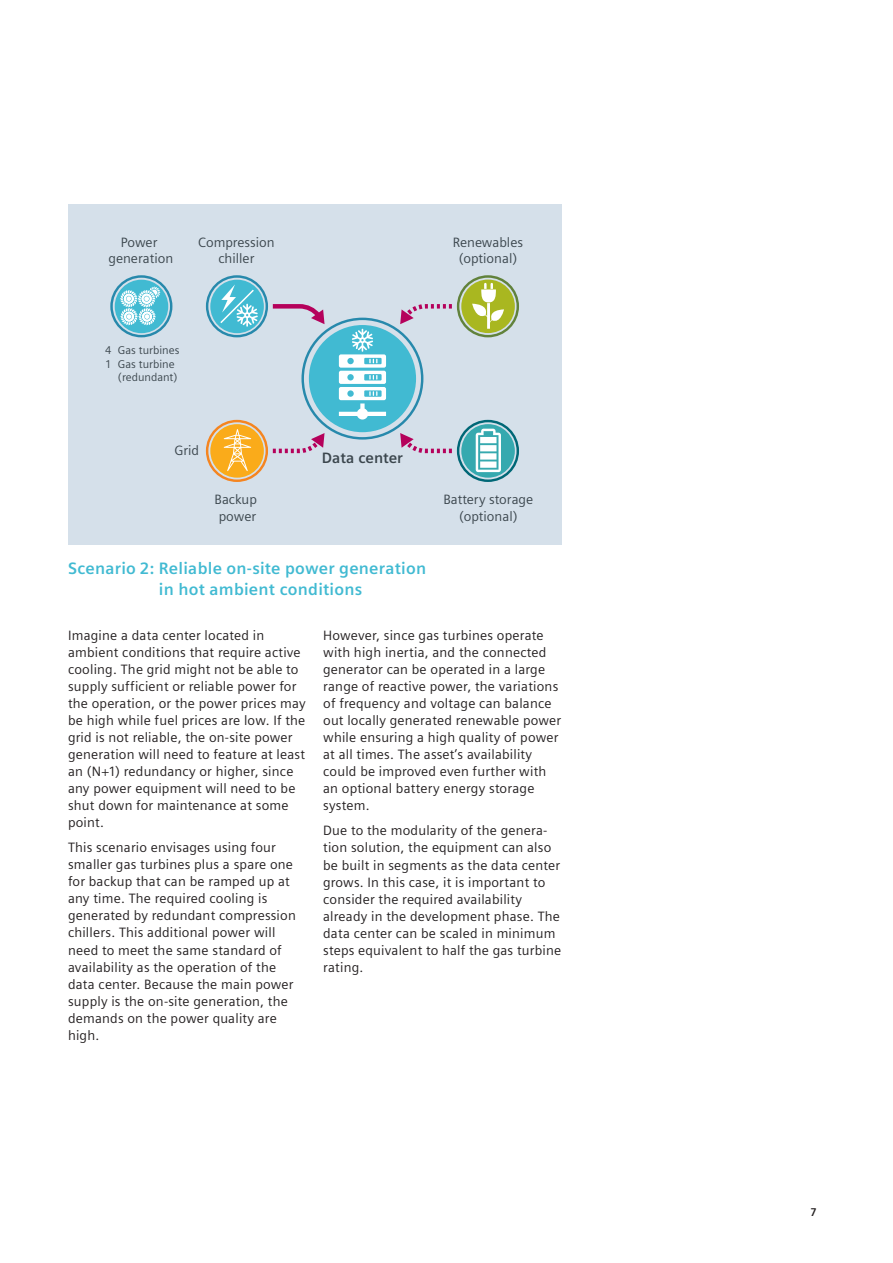
<style>
.page{position:relative;width:893px;height:1263px;background:#fff}
.page>*{position:absolute;margin:0;border:0;box-sizing:border-box;transform-origin:0 0}
.t1{font:700 16.5px/21.5px "Siemens Sans";letter-spacing:.015em;color:#41bad2}
.t2{font:700 15px "Siemens Sans";color:#3b464d}
.t3{font:13.5px/17px "Siemens Sans";letter-spacing:.015em;color:#231f20}
.t4{font:13.5px/16.2px "Siemens Sans";color:#3b464d;text-align:center}
.t5{font:11.25px "Siemens Sans";color:#3b464d}
.t6{font:700 11.25px "Siemens Sans";color:#231f20}
</style>
<div class="page">
<div style="left:68px;top:204px;width:493px;height:340px;background:#d5e0ea"></div>
<svg style="left:110px;top:275px;width:62px;height:62px"></svg>
<svg style="left:206px;top:275px;width:313px;height:207px"></svg>
<p class="t4" style="left:108px;top:235px;width:66px">Power generation</p>
<p class="t4" style="left:198px;top:235px;width:78px">Compression chiller</p>
<p class="t4" style="left:453px;top:235px;width:72px">Renewables (optional)</p>
<p class="t5" style="left:105px;top:344px;width:76px">4 Gas turbines</p>
<p class="t5" style="left:105px;top:358px;width:71px">1 Gas turbine</p>
<p class="t5" style="left:118px;top:371px;width:61px">(redundant)</p>
<p class="t4" style="left:174px;top:442px;width:26px">Grid</p>
<p class="t4" style="left:215px;top:492px;width:44px">Backup power</p>
<p class="t2" style="left:322px;top:450px;width:83px">Data center</p>
<p class="t1" style="left:159px;top:558px;width:269px;text-indent:-91px">Scenario 2: Reliable on-site power generation in hot ambient conditions</p>
<p class="t4" style="left:443px;top:492px;width:91px">Battery storage (optional)</p>
<p class="t3" style="left:68px;top:627px;width:239px">Imagine a data center located in ambient conditions that require active cooling. The grid might not be able to supply sufficient or reliable power for the operation, or the power prices may be high while fuel prices are low. If the grid is not reliable, the on-site power generation will need to feature at least an (N+1) redundancy or higher, since any power equipment will need to be shut down for maintenance at some point.</p>
<p class="t3" style="left:68px;top:839px;width:229px">This scenario envisages using four smaller gas turbines plus a spare one for backup that can be ramped up at any time. The required cooling is generated by redundant compression chillers. This additional power will need to meet the same standard of availability as the operation of the data center. Because the main power supply is the on-site generation, the demands on the power quality are high.</p>
<p class="t3" style="left:323px;top:627px;width:240px">However, since gas turbines operate with high inertia, and the connected generator can be operated in a large range of reactive power, the variations of frequency and voltage can balance out locally generated renewable power while ensuring a high quality of power at all times. The asset’s availability could be improved even further with an optional battery energy storage system.</p>
<p class="t3" style="left:323px;top:822px;width:240px">Due to the modularity of the genera&shy;tion solution, the equipment can also be built in segments as the data center grows. In this case, it is important to consider the required availability already in the development phase. The data center can be scaled in minimum steps equivalent to half the gas turbine rating.</p>
<p class="t6" style="left:811px;top:1206px;width:7px">7</p>
</div>
